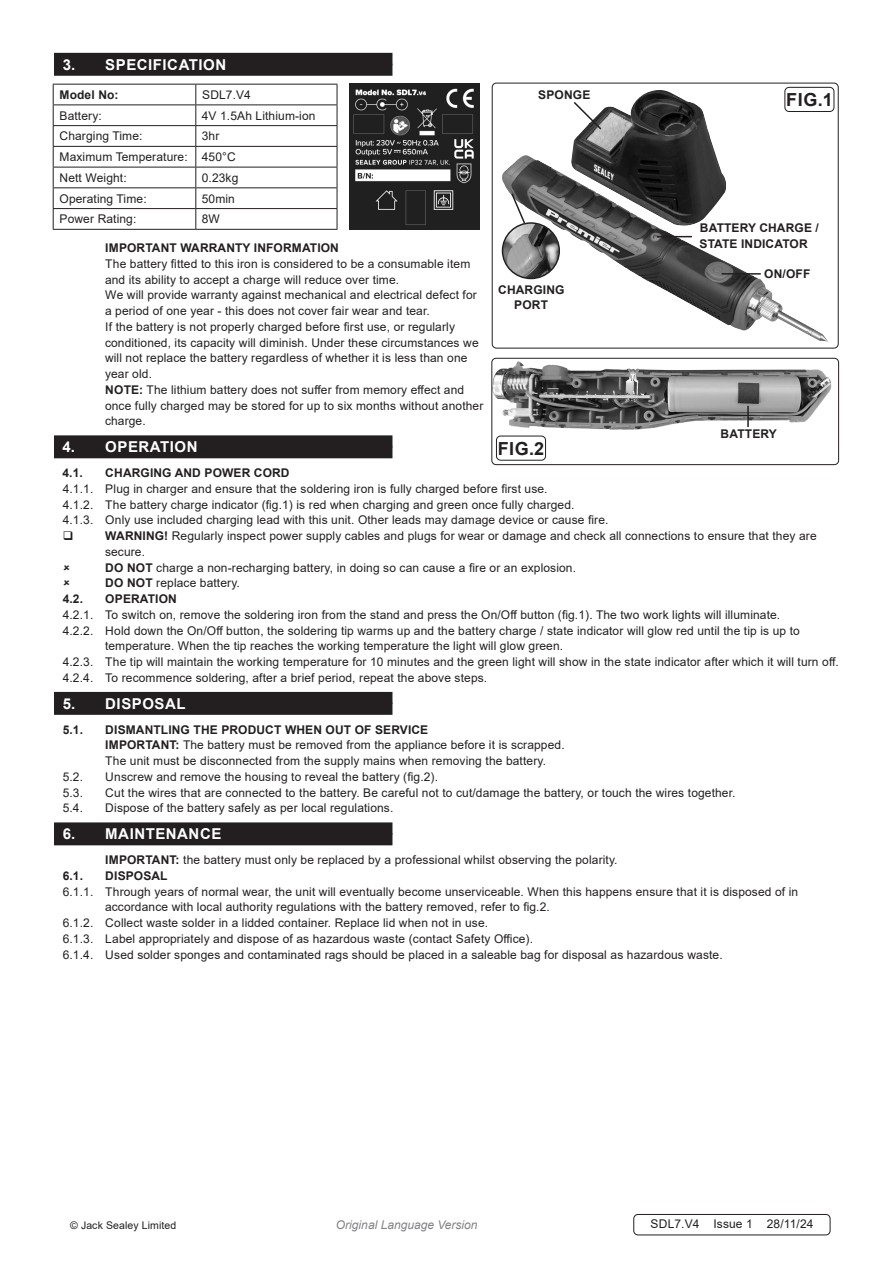
<style>
.page{position:relative;width:893px;height:1263px;background:#fff}
.page>*{position:absolute;margin:0;border:0;box-sizing:border-box;transform-origin:0 0}
.t1{font:700 18px "Arial";letter-spacing:.035em;color:#231f20}
.t2{font:700 15px "Arial";letter-spacing:.035em;color:#fff}
.Body__Tabbed{font:12px/15.8px "Arial";letter-spacing:.01em;color:#231f20}
.Body{font:700 12px/15.8px "Arial";letter-spacing:.01em;color:#231f20}
.Body-2{font:12px "Arial";letter-spacing:.01em;color:#231f20}
.Body__Tabbed-2{font:700 12px "Arial";letter-spacing:.01em;color:#231f20}
.t3{font:italic 12px "Arial";color:#808285}
.Body__Footer{font:12px "Arial";letter-spacing:.01em;color:#231f20}
.Body__Justified__7pt{font:10.5px "Arial";letter-spacing:.01em;color:#231f20}
.s1{font-weight:700}
</style>
<div class="page">
<div style="left:633px;top:1214px;width:197px;height:21px;border:1px solid #231f20;border-radius:4px"></div>
<div style="left:54px;top:64px;width:338px;height:12px;background:#231f20"></div>
<div style="left:54px;top:53px;width:338px;height:12px;background:#231f20"></div>
<div style="left:54px;top:446px;width:338px;height:12px;background:#231f20"></div>
<div style="left:54px;top:435px;width:338px;height:12px;background:#231f20"></div>
<div style="left:54px;top:703px;width:338px;height:12px;background:#231f20"></div>
<div style="left:54px;top:692px;width:338px;height:12px;background:#231f20"></div>
<div style="left:54px;top:833px;width:338px;height:12px;background:#231f20"></div>
<div style="left:54px;top:822px;width:338px;height:12px;background:#231f20"></div>
<hr style="left:53px;top:84px;width:143px;height:1px;background:#231f20">
<hr style="left:196px;top:84px;width:141px;height:1px;background:#231f20">
<hr style="left:53px;top:105px;width:143px;height:1px;background:#231f20">
<hr style="left:196px;top:105px;width:141px;height:1px;background:#231f20">
<hr style="left:53px;top:125px;width:143px;height:1px;background:#231f20">
<hr style="left:196px;top:125px;width:141px;height:1px;background:#231f20">
<hr style="left:53px;top:146px;width:143px;height:1px;background:#231f20">
<hr style="left:196px;top:146px;width:141px;height:1px;background:#231f20">
<hr style="left:53px;top:167px;width:143px;height:1px;background:#231f20">
<hr style="left:196px;top:167px;width:141px;height:1px;background:#231f20">
<hr style="left:53px;top:187px;width:143px;height:1px;background:#231f20">
<hr style="left:196px;top:187px;width:141px;height:1px;background:#231f20">
<hr style="left:53px;top:208px;width:143px;height:1px;background:#231f20">
<svg style="left:53px;top:85px;width:1px;height:144px"></svg>
<hr style="left:196px;top:208px;width:141px;height:1px;background:#231f20">
<svg style="left:195px;top:85px;width:1px;height:144px"></svg>
<svg style="left:337px;top:85px;width:1px;height:144px"></svg>
<hr style="left:53px;top:229px;width:143px;height:1px;background:#231f20">
<hr style="left:196px;top:229px;width:141px;height:1px;background:#231f20">
<img style="left:350px;top:84px;width:130px;height:145px">
<img style="left:502px;top:90px;width:326px;height:252px">
<div style="left:492px;top:83px;width:347px;height:265px;border:1px solid #231f20;border-radius:4px"></div>
<div style="left:784px;top:87px;width:50px;height:25px;border:1px solid #231f20;border-radius:4px"></div>
<svg style="left:572px;top:100px;width:31px;height:31px"></svg>
<hr style="left:657px;top:236px;width:35px;height:1px;background:#231f20">
<hr style="left:722px;top:273px;width:39px;height:2px;background:#231f20">
<svg style="left:510px;top:192px;width:16px;height:33px"></svg>
<img style="left:493px;top:358px;width:346px;height:80px">
<div style="left:491px;top:358px;width:348px;height:107px;border:1px solid #231f20;border-radius:4px"></div>
<div style="left:496px;top:436px;width:50px;height:25px;border:1px solid #231f20;border-radius:4px"></div>
<hr style="left:747px;top:406px;width:2px;height:21px;background:#231f20">
<p class="t2" style="left:63px;top:54px;width:165px">3. SPECIFICATION</p>
<p class="Body" style="left:538px;top:87px;width:54px">SPONGE</p>
<p class="Body" style="left:59px;top:87px;width:61px">Model No:</p>
<p class="Body-2" style="left:202px;top:86px;width:50px">SDL7.V4</p>
<p class="Body-2" style="left:59px;top:107px;width:44px">Battery:</p>
<p class="Body-2" style="left:202px;top:107px;width:115px">4V 1.5Ah Lithium-ion</p>
<p class="Body-2" style="left:59px;top:128px;width:85px">Charging Time:</p>
<p class="Body-2" style="left:202px;top:128px;width:19px">3hr</p>
<p class="Body-2" style="left:59px;top:149px;width:130px">Maximum Temperature:</p>
<p class="Body-2" style="left:202px;top:149px;width:35px">450°C</p>
<p class="Body-2" style="left:59px;top:169px;width:69px">Nett Weight:</p>
<p class="Body-2" style="left:202px;top:169px;width:38px">0.23kg</p>
<p class="Body-2" style="left:59px;top:190px;width:89px">Operating Time:</p>
<p class="Body-2" style="left:202px;top:190px;width:35px">50min</p>
<p class="Body-2" style="left:59px;top:211px;width:79px">Power Rating:</p>
<p class="Body-2" style="left:202px;top:211px;width:20px">8W</p>
<p class="t1" style="left:786px;top:87px;width:48px">FIG.1</p>
<p class="Body" style="left:699px;top:220px;width:121px">BATTERY CHARGE /<br>STATE INDICATOR</p>
<p class="Body__Tabbed-2" style="left:105px;top:239px;width:235px">IMPORTANT WARRANTY INFORMATION</p>
<p class="Body__Tabbed" style="left:105px;top:256px;width:367px">The battery fitted to this iron is considered to be a consumable item and its ability to accept a charge will reduce over time.</p>
<p class="Body__Tabbed" style="left:105px;top:287px;width:373px">We will provide warranty against mechanical and electrical defect for a period of one year - this does not cover fair wear and tear.</p>
<p class="Body__Tabbed" style="left:105px;top:319px;width:375px">If the battery is not properly charged before first use, or regularly conditioned, its capacity will diminish. Under these circumstances we will not replace the battery regardless of whether it is less than one year old.</p>
<p class="Body__Tabbed" style="left:105px;top:382px;width:380px"><span class="s1">NOTE:</span> The lithium battery does not suffer from memory effect and once fully charged may be stored for up to six months without another charge.</p>
<p class="t2" style="left:63px;top:436px;width:137px">4. OPERATION</p>
<p class="Body" style="left:63px;top:465px;width:22px">4.1.</p>
<p class="Body" style="left:105px;top:465px;width:186px">CHARGING AND POWER CORD</p>
<p class="Body__Tabbed" style="left:63px;top:481px;width:486px">4.1.1. Plug in charger and ensure that the soldering iron is fully charged before first use.</p>
<p class="Body__Tabbed" style="left:63px;top:496px;width:513px">4.1.2. The battery charge indicator (fig.1) is red when charging and green once fully charged.</p>
<p class="Body__Tabbed" style="left:63px;top:512px;width:547px">4.1.3. Only use included charging lead with this unit. Other leads may damage device or cause fire.</p>
<p class="Body__Tabbed" style="left:105px;top:528px;width:713px"><span class="s1">WARNING!</span> Regularly inspect power supply cables and plugs for wear or damage and check all connections to ensure that they are secure.</p>
<p class="Body__Tabbed" style="left:105px;top:559px;width:472px"><span class="s1">DO NOT</span> charge a non-recharging battery, in doing so can cause a fire or an explosion.</p>
<p class="Body__Tabbed" style="left:105px;top:575px;width:136px"><span class="s1">DO NOT</span> replace battery.</p>
<p class="Body" style="left:63px;top:591px;width:22px">4.2.</p>
<p class="Body" style="left:105px;top:591px;width:73px">OPERATION</p>
<p class="Body__Tabbed" style="left:63px;top:607px;width:719px">4.2.1. To switch on, remove the soldering iron from the stand and press the On/Off button (fig.1). The two work lights will illuminate.</p>
<p class="Body__Tabbed" style="left:105px;top:622px;width:696px;text-indent:-42px">4.2.2. Hold down the On/Off button, the soldering tip warms up and the battery charge / state indicator will glow red until the tip is up to temperature. When the tip reaches the working temperature the light will glow green.</p>
<p class="Body__Tabbed" style="left:63px;top:654px;width:778px">4.2.3. The tip will maintain the working temperature for 10 minutes and the green light will show in the state indicator after which it will turn off.</p>
<p class="Body__Tabbed" style="left:63px;top:670px;width:426px">4.2.4. To recommence soldering, after a brief period, repeat the above steps.</p>
<p class="t2" style="left:63px;top:693px;width:124px">5. DISPOSAL</p>
<p class="Body" style="left:63px;top:722px;width:22px">5.1.</p>
<p class="Body" style="left:105px;top:722px;width:325px">DISMANTLING THE PRODUCT WHEN OUT OF SERVICE</p>
<p class="Body__Tabbed" style="left:105px;top:737px;width:461px"><span class="s1">IMPORTANT:</span> The battery must be removed from the appliance before it is scrapped.</p>
<p class="Body__Tabbed" style="left:105px;top:753px;width:442px">The unit must be disconnected from the supply mains when removing the battery.</p>
<p class="Body__Tabbed" style="left:63px;top:769px;width:22px">5.2.</p>
<p class="Body__Tabbed" style="left:105px;top:769px;width:334px">Unscrew and remove the housing to reveal the battery (fig.2).</p>
<p class="Body__Tabbed" style="left:63px;top:784px;width:22px">5.3.</p>
<p class="Body__Tabbed" style="left:105px;top:784px;width:632px">Cut the wires that are connected to the battery. Be careful not to cut/damage the battery, or touch the wires together.</p>
<p class="Body__Tabbed" style="left:63px;top:800px;width:22px">5.4.</p>
<p class="Body__Tabbed" style="left:105px;top:800px;width:290px">Dispose of the battery safely as per local regulations.</p>
<p class="t2" style="left:63px;top:823px;width:160px">6. MAINTENANCE</p>
<p class="Body__Tabbed" style="left:105px;top:852px;width:514px"><span class="s1">IMPORTANT:</span> the battery must only be replaced by a professional whilst observing the polarity.</p>
<p class="Body" style="left:63px;top:868px;width:22px">6.1.</p>
<p class="Body" style="left:105px;top:868px;width:64px">DISPOSAL</p>
<p class="Body__Tabbed" style="left:105px;top:883px;width:695px;text-indent:-42px">6.1.1. Through years of normal wear, the unit will eventually become unserviceable. When this happens ensure that it is disposed of in accordance with local authority regulations with the battery removed, refer to fig.2.</p>
<p class="Body__Tabbed" style="left:63px;top:915px;width:427px">6.1.2. Collect waste solder in a lidded container. Replace lid when not in use.</p>
<p class="Body__Tabbed" style="left:63px;top:931px;width:472px">6.1.3. Label appropriately and dispose of as hazardous waste (contact Safety Office).</p>
<p class="Body__Tabbed" style="left:63px;top:946px;width:661px">6.1.4. Used solder sponges and contaminated rags should be placed in a saleable bag for disposal as hazardous waste.</p>
<p class="Body" style="left:764px;top:266px;width:48px">ON/OFF</p>
<p class="Body" style="left:498px;top:282px;width:68px;text-align:center">CHARGING<br>PORT</p>
<p class="Body" style="left:721px;top:426px;width:58px">BATTERY</p>
<p class="t1" style="left:498px;top:436px;width:48px">FIG.2</p>
<p class="Body__Justified__7pt" style="left:70px;top:1218px;width:108px">© Jack Sealey Limited</p>
<p class="t3" style="left:336px;top:1217px;width:143px">Original Language Version</p>
<p class="Body__Footer" style="left:651px;top:1215px;width:164px">SDL7.V4 Issue 1 28/11/24</p>
</div>
